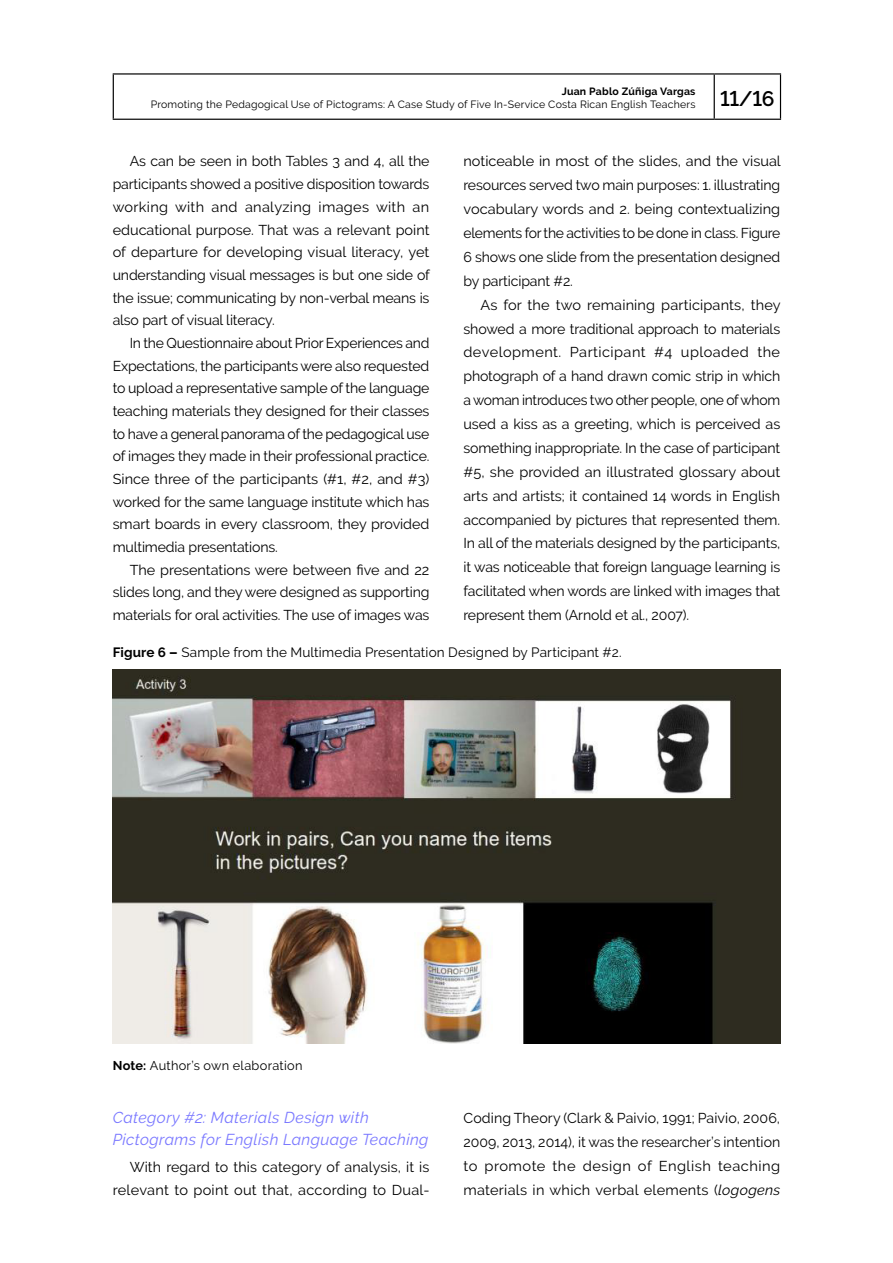
<style>
.page{position:relative;width:893px;height:1263px;background:#fff}
.page>*{position:absolute;margin:0;border:0;box-sizing:border-box;transform-origin:0 0}
.t1{font:italic 15.75px/22.6px "Raleway";letter-spacing:.025em;color:#7a78ff}
.t2{font:14.25px/22.6px "Raleway";letter-spacing:-.01em;color:#000;text-align:justify}
.t3{font:14.25px/22.6px "Raleway";letter-spacing:.01em;color:#000;text-align:right}
.t4{font:13.5px "Raleway";letter-spacing:.01em;color:#000}
.t5{font:12.75px "Raleway";letter-spacing:.02em;color:#000}
.t6{font:10.5px/13.5px "Raleway";letter-spacing:.02em;color:#000}
.s1{font-weight:700}
.s2{font-weight:700;font-size:14.25px}
.s3{font-style:italic}
</style>
<div class="page">
<hr style="left:714px;top:75px;width:1px;height:44px;background:#000">
<hr style="left:113px;top:73px;width:601px;height:2px;background:#000">
<hr style="left:113px;top:75px;width:1px;height:44px;background:#000">
<hr style="left:714px;top:73px;width:67px;height:2px;background:#000">
<hr style="left:780px;top:75px;width:1px;height:44px;background:#000">
<hr style="left:113px;top:119px;width:601px;height:1px;background:#000">
<hr style="left:714px;top:119px;width:67px;height:1px;background:#000">
<img style="left:113px;top:670px;width:667px;height:374px">
<p class="t6" style="left:151px;top:84px;width:625px;text-indent:411px"><span class="s1">Juan Pablo Zúñiga Vargas<br></span>Promoting the Pedagogical Use of Pictograms: A Case Study of Five In-Service Costa Rican English Teachers <sup>11/16</sup></p>
<p class="t2" style="left:463px;top:149px;width:319px;line-height:23.9px">noticeable in most of the slides, and the visual resources served two main purposes: 1. illustrating vocabulary words and 2. being contextualizing elements for the activities to be done in class. Figure 6 shows one slide from the presentation designed by participant #2.</p>
<p class="t2" style="left:463px;top:293px;width:319px;line-height:23.9px;text-indent:17px">As for the two remaining participants, they showed a more traditional approach to materials development. Participant #4 uploaded the photograph of a hand drawn comic strip in which a woman introduces two other people, one of whom used a kiss as a greeting, which is perceived as something inappropriate. In the case of participant #5, she provided an illustrated glossary about arts and artists; it contained 14 words in English accompanied by pictures that represented them.<br>In all of the materials designed by the participants, it was noticeable that foreign language learning is facilitated when words are linked with images that represent them (Arnold et al., 2007).</p>
<p class="t4" style="left:113px;top:645px;width:510px"><span class="s1">Figure 6</span> <span class="s2">–</span> Sample from the Multimedia Presentation Designed by Participant #2.</p>
<p class="t2" style="left:113px;top:150px;width:319px;text-indent:17px">As can be seen in both Tables 3 and 4, all the participants showed a positive disposition towards working with and analyzing images with an educational purpose. That was a relevant point of departure for developing visual literacy, yet understanding visual messages is but one side of the issue; communicating by non-verbal means is also part of visual literacy.</p>
<p class="t2" style="left:113px;top:331px;width:318px;text-indent:17px">In the Questionnaire about Prior Experiences and Expectations, the participants were also requested to upload a representative sample of the language teaching materials they designed for their classes to have a general panorama of the pedagogical use of images they made in their professional practice.<br>Since three of the participants (#1, #2, and #3) worked for the same language institute which has smart boards in every classroom, they provided multimedia presentations.</p>
<p class="t2" style="left:113px;top:558px;width:318px;text-indent:17px">The presentations were between five and 22 slides long, and they were designed as supporting materials for oral activities. The use of images was</p>
<p class="t5" style="left:113px;top:1058px;width:191px"><span class="s1">Note:</span> Author’s own elaboration</p>
<p class="t1" style="left:113px;top:1106px;width:317px">Category #2: Materials Design with<br>Pictograms for English Language Teaching</p>
<p class="t3" style="left:113px;top:1156px;width:318px">With regard to this category of analysis, it is relevant to point out that, according to Dual-</p>
<p class="t2" style="left:463px;top:1106px;width:318px;line-height:24px">Coding Theory (Clark &amp; Paivio, 1991; Paivio, 2006, 2009, 2013, 2014), it was the researcher’s intention to promote the design of English teaching materials in which verbal elements (<span class="s3">logogens</span></p>
</div>
